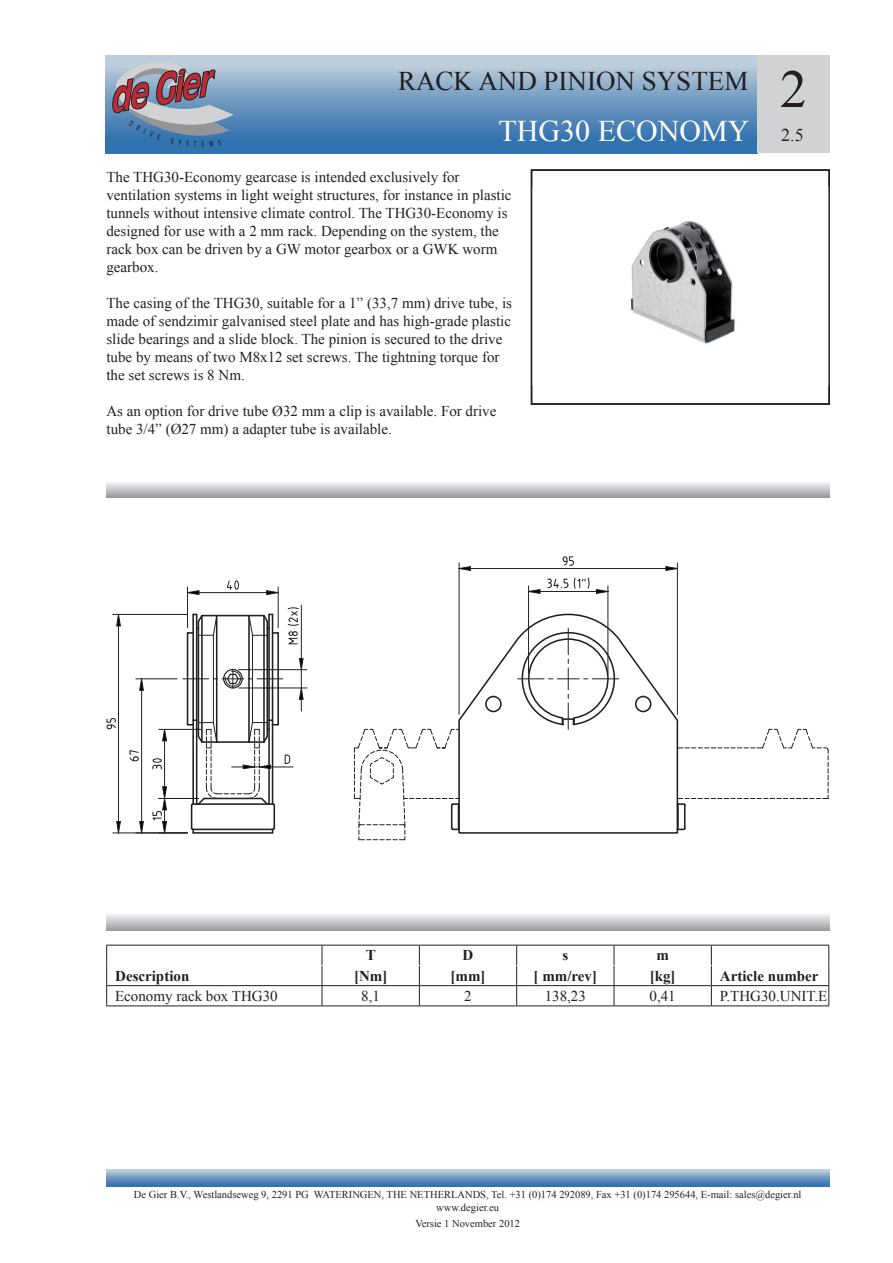
<style>
.page{position:relative;width:893px;height:1263px;background:#fff}
.page>*{position:absolute;margin:0;border:0;box-sizing:border-box;transform-origin:0 0}
.t1{font:54px "Times New Roman";color:#231f20}
.t2{font:30px "Times New Roman";color:#fff}
.t3{font:27px "Times New Roman";color:#231f20}
.t4{font:18px "Times New Roman";color:#231f20}
.t5{font:15px/18px "Times New Roman";color:#231f20}
.t6{font:700 15px "Times New Roman";color:#231f20}
.t7{font:10.5px/12.6px "Times New Roman";color:#231f20;text-align:center}
</style>
<div class="page">
<svg style="left:106px;top:1169px;width:723px;height:17px;background:#769ec3"></svg>
<div style="left:106px;top:55px;width:651px;height:98px;background:linear-gradient(to bottom,#c6d1dc,#1e66a8)"></div>
<svg style="left:112px;top:60px;width:122px;height:87px;background:#878da4"></svg>
<div style="left:757px;top:55px;width:72px;height:98px;background:#d1d2d4"></div>
<svg style="left:106px;top:914px;width:723px;height:16px;background:#c7c8cb"></svg>
<svg style="left:106px;top:482px;width:723px;height:15px;background:#c7c8ca"></svg>
<hr style="left:106px;top:945px;width:216px;height:1px;background:#231f20">
<hr style="left:322px;top:945px;width:97px;height:1px;background:#231f20">
<hr style="left:419px;top:945px;width:98px;height:1px;background:#231f20">
<hr style="left:517px;top:945px;width:97px;height:1px;background:#231f20">
<hr style="left:614px;top:945px;width:97px;height:1px;background:#231f20">
<hr style="left:711px;top:945px;width:118px;height:1px;background:#231f20">
<hr style="left:106px;top:985px;width:216px;height:1px;background:#231f20">
<svg style="left:106px;top:945px;width:1px;height:60px"></svg>
<hr style="left:322px;top:985px;width:97px;height:1px;background:#231f20">
<svg style="left:322px;top:945px;width:1px;height:60px"></svg>
<hr style="left:419px;top:985px;width:98px;height:1px;background:#231f20">
<svg style="left:419px;top:945px;width:1px;height:60px"></svg>
<hr style="left:517px;top:985px;width:97px;height:1px;background:#231f20">
<svg style="left:516px;top:945px;width:1px;height:60px"></svg>
<hr style="left:614px;top:985px;width:97px;height:1px;background:#231f20">
<svg style="left:614px;top:945px;width:1px;height:60px"></svg>
<hr style="left:711px;top:985px;width:118px;height:1px;background:#231f20">
<svg style="left:711px;top:945px;width:1px;height:60px"></svg>
<svg style="left:828px;top:945px;width:1px;height:60px"></svg>
<hr style="left:106px;top:1005px;width:216px;height:1px;background:#231f20">
<hr style="left:322px;top:1005px;width:97px;height:1px;background:#231f20">
<hr style="left:419px;top:1005px;width:98px;height:1px;background:#231f20">
<hr style="left:517px;top:1005px;width:97px;height:1px;background:#231f20">
<hr style="left:614px;top:1005px;width:97px;height:1px;background:#231f20">
<hr style="left:711px;top:1005px;width:118px;height:1px;background:#231f20">
<hr style="left:193px;top:832px;width:80px;height:2px;background:#231f20">
<hr style="left:187px;top:587px;width:1px;height:41px;background:#231f20">
<hr style="left:278px;top:587px;width:1px;height:41px;background:#231f20">
<hr style="left:199px;top:592px;width:68px;height:1px;background:#231f20">
<svg style="left:188px;top:590px;width:11px;height:5px"></svg>
<svg style="left:266px;top:590px;width:12px;height:5px"></svg>
<svg style="left:227px;top:580px;width:12px;height:10px"></svg>
<hr style="left:113px;top:614px;width:75px;height:1px;background:#231f20">
<hr style="left:113px;top:832px;width:75px;height:1px;background:#231f20">
<hr style="left:118px;top:626px;width:1px;height:195px;background:#231f20">
<svg style="left:117px;top:614px;width:4px;height:12px"></svg>
<svg style="left:117px;top:821px;width:4px;height:12px"></svg>
<svg style="left:106px;top:718px;width:10px;height:12px"></svg>
<hr style="left:136px;top:678px;width:41px;height:1px;background:#231f20">
<hr style="left:141px;top:690px;width:1px;height:131px;background:#231f20">
<svg style="left:139px;top:679px;width:5px;height:11px"></svg>
<svg style="left:139px;top:821px;width:5px;height:12px"></svg>
<svg style="left:129px;top:750px;width:10px;height:11px"></svg>
<hr style="left:459px;top:563px;width:1px;height:151px;background:#231f20">
<hr style="left:677px;top:563px;width:1px;height:151px;background:#231f20">
<hr style="left:471px;top:568px;width:195px;height:1px;background:#231f20">
<svg style="left:459px;top:566px;width:12px;height:5px"></svg>
<svg style="left:666px;top:566px;width:12px;height:5px"></svg>
<svg style="left:562px;top:556px;width:12px;height:10px"></svg>
<hr style="left:528px;top:586px;width:1px;height:87px;background:#231f20">
<hr style="left:607px;top:586px;width:1px;height:87px;background:#231f20">
<hr style="left:540px;top:591px;width:56px;height:1px;background:#231f20">
<svg style="left:528px;top:589px;width:12px;height:5px"></svg>
<svg style="left:596px;top:589px;width:12px;height:5px"></svg>
<svg style="left:548px;top:577px;width:41px;height:12px"></svg>
<hr style="left:239px;top:687px;width:68px;height:1px;background:#231f20">
<hr style="left:239px;top:669px;width:68px;height:1px;background:#231f20">
<hr style="left:301px;top:605px;width:1px;height:53px;background:#231f20">
<svg style="left:150px;top:607px;width:153px;height:226px"></svg>
<svg style="left:353px;top:613px;width:476px;height:227px"></svg>
<img style="left:630px;top:221px;width:105px;height:123px">
<div style="left:531px;top:169px;width:299px;height:236px;border:2px solid #231f20"></div>
<h3 class="t3" style="left:398px;top:63px;width:352px">RACK AND PINION SYSTEM</h3>
<h2 class="t2" style="left:499px;top:110px;width:252px">THG30 ECONOMY</h2>
<p class="t5" style="left:106px;top:167px;width:406px">The THG30-Economy gearcase is intended exclusively for ventilation systems in light weight structures, for instance in plastic tunnels without intensive climate control. The THG30-Economy is designed for use with a 2 mm rack. Depending on the system, the rack box can be driven by a GW motor gearbox or a GWK worm gearbox.</p>
<p class="t5" style="left:106px;top:293px;width:407px">The casing of the THG30, suitable for a 1” (33,7 mm) drive tube, is made of sendzimir galvanised steel plate and has high-grade plastic slide bearings and a slide block. The pinion is secured to the drive tube by means of two M8x12 set screws. The tightning torque for the set screws is 8 Nm.</p>
<p class="t5" style="left:106px;top:401px;width:391px;line-height:18.6px">As an option for drive tube Ø32 mm a clip is available. For drive tube 3/4” (Ø27 mm) a adapter tube is available.</p>
<h1 class="t1" style="left:780px;top:53px;width:28px">2</h1>
<p class="t4" style="left:781px;top:123px;width:24px">2.5</p>
<p class="t6" style="left:366px;top:945px;width:12px">T</p>
<p class="t6" style="left:463px;top:945px;width:12px">D</p>
<p class="t6" style="left:562px;top:945px;width:7px">s</p>
<p class="t6" style="left:656px;top:945px;width:14px">m</p>
<p class="t6" style="left:115px;top:965px;width:76px">Description</p>
<p class="t6" style="left:354px;top:965px;width:35px">[Nm]</p>
<p class="t6" style="left:450px;top:965px;width:36px">[mm]</p>
<p class="t6" style="left:534px;top:965px;width:65px">[ mm/rev]</p>
<p class="t6" style="left:650px;top:965px;width:27px">[kg]</p>
<p class="t6" style="left:720px;top:965px;width:100px">Article number</p>
<p class="t5" style="left:115px;top:987px;width:164px">Economy rack box THG30</p>
<p class="t5" style="left:361px;top:987px;width:20px">8,1</p>
<p class="t5" style="left:464px;top:987px;width:9px">2</p>
<p class="t5" style="left:545px;top:987px;width:43px">138,23</p>
<p class="t5" style="left:649px;top:987px;width:28px">0,41</p>
<p class="t5" style="left:720px;top:987px;width:109px">P.THG30.UNIT.E</p>
<p class="t7" style="left:134px;top:1188px;width:669px">De Gier B.V., Westlandseweg 9, 2291 PG WATERINGEN, THE NETHERLANDS, Tel. +31 (0)174 292089, Fax +31 (0)174 295644, E-mail: sales@degier.nl www.degier.eu</p>
<p class="t7" style="left:415px;top:1217px;width:106px">Versie 1 November 2012</p>
</div>
